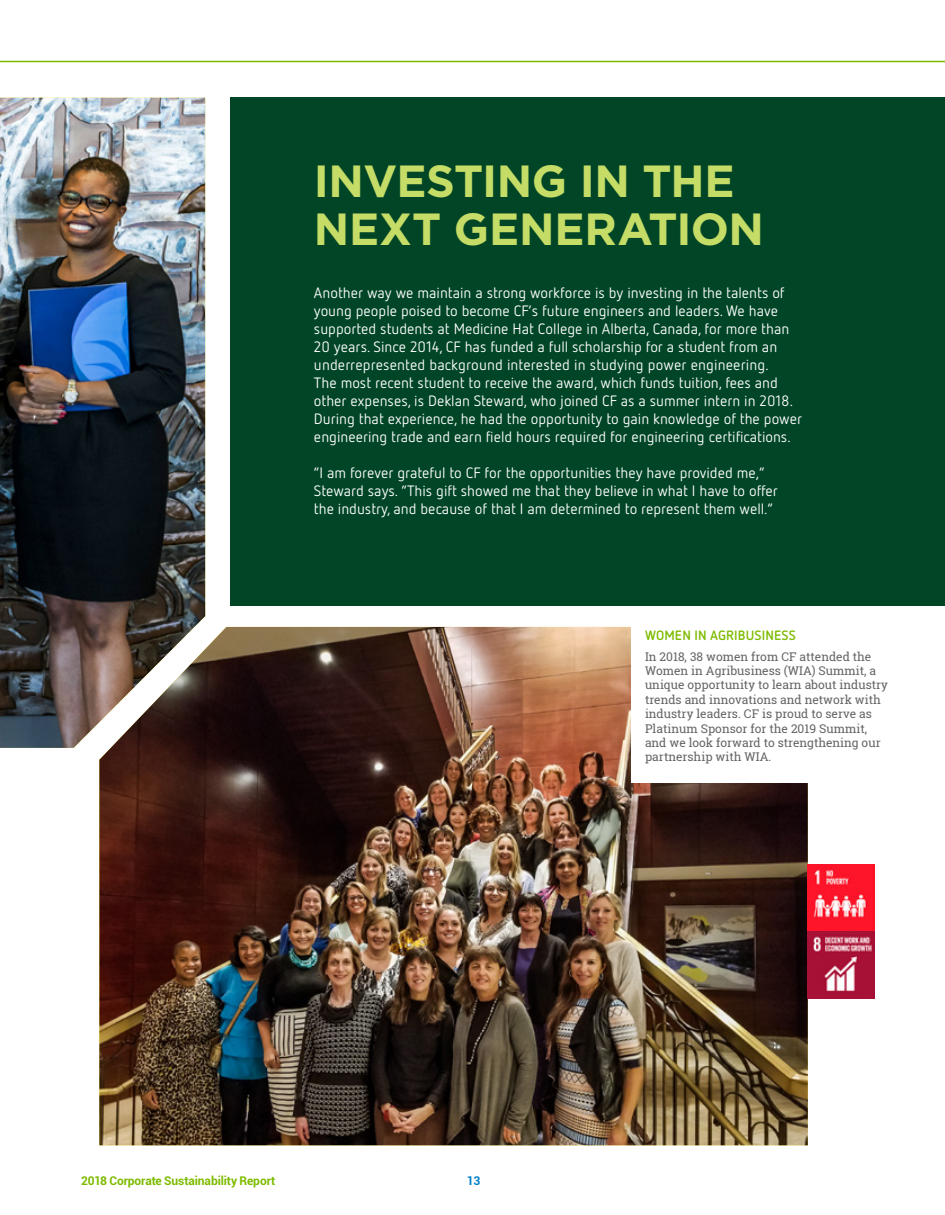
<style>
.page{position:relative;width:945px;height:1215px;background:#fff}
.page>*{position:absolute;margin:0;border:0;box-sizing:border-box;transform-origin:0 0}
.t1{font:700 45px/48px "Gotham";letter-spacing:-.01em;color:#c5dc67}
.t2{font:15px/18px "Netto OT";color:#fff}
.t3{font:700 13.5px "Netto OT";letter-spacing:.01em;color:#7ebb00}
.t4{font:12px/14.4px "Roboto Slab";color:#636466}
.t5{font:700 12px "Roboto";letter-spacing:-.01em;color:#7ebb00}
.t6{font:700 12px "Roboto";color:#0081c9}
</style>
<div class="page">
<img style="left:0;top:98px;width:205px;height:650px">
<img style="left:99px;top:627px;width:709px;height:518px">
<div style="left:231px;top:98px;width:714px;height:508px;background:#004626"></div>
<svg style="left:0;top:60px;width:945px;height:3px;background:#bedc7f"></svg>
<div style="left:631px;top:608px;width:223px;height:175px;background:#fff"></div>
<img style="left:808px;top:865px;width:67px;height:134px">
<h1 class="t1" style="left:314px;top:157px;width:452px">INVESTING IN THE<br>NEXT GENERATION</h1>
<p class="t2" style="left:314px;top:284px;width:490px">Another way we maintain a strong workforce is by investing in the talents of young people poised to become CF’s future engineers and leaders. We have supported students at Medicine Hat College in Alberta, Canada, for more than 20 years. Since 2014, CF has funded a full scholarship for a student from an underrepresented background interested in studying power engineering.<br>The most recent student to receive the award, which funds tuition, fees and other expenses, is Deklan Steward, who joined CF as a summer intern in 2018.<br>During that experience, he had the opportunity to gain knowledge of the power engineering trade and earn field hours required for engineering certifications.</p>
<p class="t2" style="left:314px;top:464px;width:466px">“I am forever grateful to CF for the opportunities they have provided me,”<br>Steward says. “This gift showed me that they believe in what I have to offer the industry, and because of that I am determined to represent them well.”</p>
<p class="t5" style="left:81px;top:1172px;width:196px">2018 Corporate Sustainability Report</p>
<p class="t6" style="left:467px;top:1172px;width:15px">13</p>
<p class="t3" style="left:645px;top:626px;width:152px">WOMEN IN AGRIBUSINESS</p>
<p class="t4" style="left:645px;top:649px;width:245px">In 2018, 38 women from CF attended the Women in Agribusiness (WIA) Summit, a unique opportunity to learn about industry trends and innovations and network with industry leaders. CF is proud to serve as Platinum Sponsor for the 2019 Summit, and we look forward to strengthening our partnership with WIA.</p>
</div>
